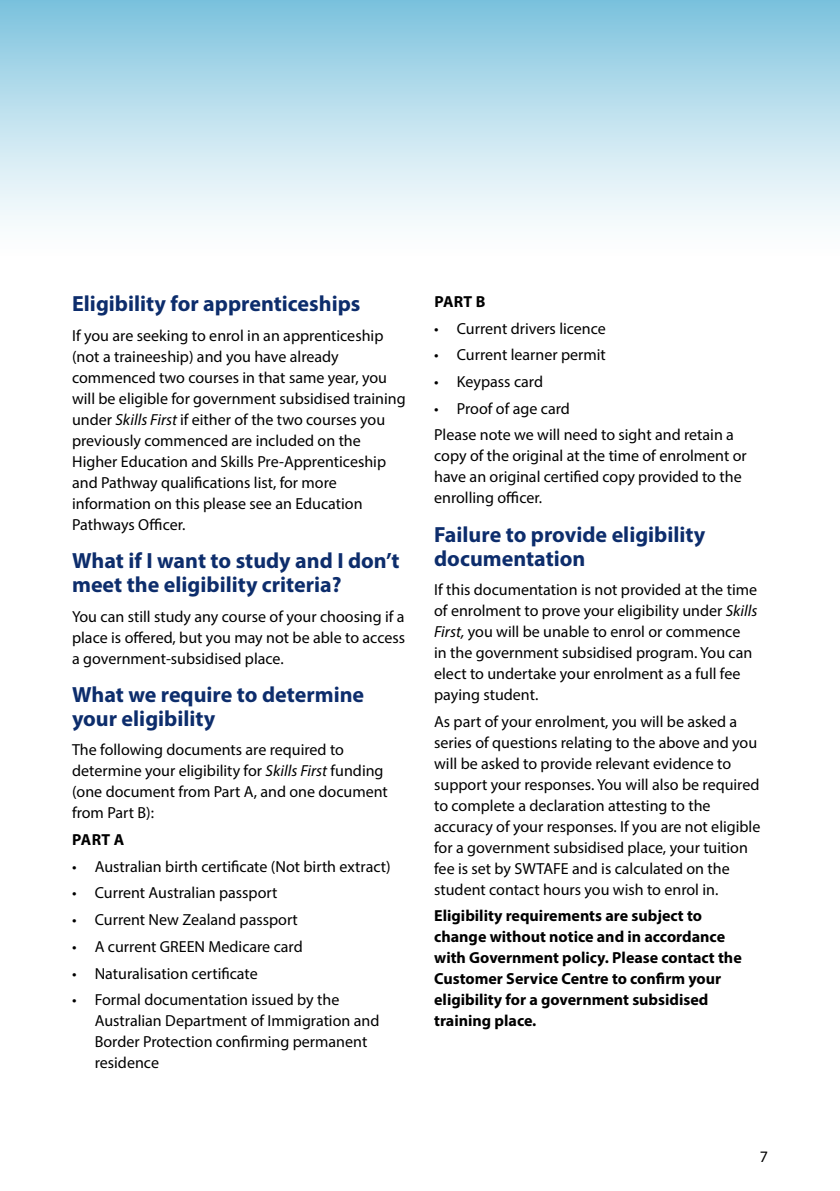
<style>
.page{position:relative;width:840px;height:1191px;background:#fff}
.page>*{position:absolute;margin:0;border:0;box-sizing:border-box;transform-origin:0 0}
.t1{font:700 22px/24px "Myriad Pro";color:#0d2d6c}
.t2{font:16px/21px "Myriad Pro";color:#000}
.t3{font:700 16px/21px "Myriad Pro";color:#000}
.s1{font-style:italic}
</style>
<div class="page">
<div style="left:0;top:0;width:839px;height:257px;background:linear-gradient(to bottom,#80c4de,#fff)"></div>
<h1 class="t1" style="left:72px;top:291px;width:290px">Eligibility for apprenticeships</h1>
<p class="t2" style="left:72px;top:325px;width:335px">If you are seeking to enrol in an apprenticeship (not a traineeship) and you have already commenced two courses in that same year, you will be eligible for government subsidised training under <span class="s1">Skills First</span> if either of the two courses you previously commenced are included on the Higher Education and Skills Pre-Apprenticeship and Pathway qualifications list, for more information on this please see an Education Pathways Officer.</p>
<h1 class="t1" style="left:72px;top:548px;width:329px">What if I want to study and I don’t meet the eligibility criteria?</h1>
<p class="t2" style="left:72px;top:605px;width:334px;text-align:justify">You can still study any course of your choosing if a place is offered, but you may not be able to access a government-subsidised place.</p>
<h1 class="t1" style="left:72px;top:682px;width:293px">What we require to determine your eligibility</h1>
<p class="t2" style="left:72px;top:739px;width:317px">The following documents are required to determine your eligibility for <span class="s1">Skills First</span> funding (one document from Part A, and one document from Part B):</p>
<p class="t3" style="left:72px;top:828px;width:53px">Part A</p>
<p class="t2" style="left:72px;top:855px;width:320px">• Australian birth certificate (Not birth extract)</p>
<p class="t2" style="left:72px;top:882px;width:207px">• Current Australian passport</p>
<p class="t2" style="left:72px;top:909px;width:227px">• Current New Zealand passport</p>
<p class="t2" style="left:72px;top:935px;width:232px">• A current GREEN Medicare card</p>
<p class="t2" style="left:72px;top:962px;width:187px">• Naturalisation certificate</p>
<p class="t2" style="left:95px;top:989px;width:286px;text-indent:-23px">• Formal documentation issued by the<br>Australian Department of Immigration and<br>Border Protection confirming permanent residence</p>
<p class="t3" style="left:434px;top:290px;width:53px">Part B</p>
<p class="t2" style="left:434px;top:317px;width:173px">• Current drivers licence</p>
<p class="t2" style="left:434px;top:344px;width:173px">• Current learner permit</p>
<p class="t2" style="left:434px;top:371px;width:110px">• Keypass card</p>
<p class="t2" style="left:434px;top:395px;width:301px;line-height:26.6px">• Proof of age card<br>Please note we will need to sight and retain a</p>
<p class="t2" style="left:434px;top:445px;width:314px">copy of the original at the time of enrolment or have an original certified copy provided to the enrolling officer.</p>
<h1 class="t1" style="left:434px;top:521px;width:272px">Failure to provide eligibility documentation</h1>
<p class="t2" style="left:434px;top:579px;width:325px">If this documentation is not provided at the time of enrolment to prove your eligibility under <span class="s1">Skills First,</span> you will be unable to enrol or commence<br>in the government subsidised program. You can elect to undertake your enrolment as a full fee paying student.</p>
<p class="t2" style="left:434px;top:710px;width:327px">As part of your enrolment, you will be asked a series of questions relating to the above and you will be asked to provide relevant evidence to support your responses. You will also be required to complete a declaration attesting to the accuracy of your responses. If you are not eligible for a government subsidised place, your tuition fee is set by SWTAFE and is calculated on the student contact hours you wish to enrol in.</p>
<p class="t3" style="left:434px;top:905px;width:309px">Eligibility requirements are subject to change without notice and in accordance with Government policy. Please contact the Customer Service Centre to confirm your eligibility for a government subsidised training place.</p>
<p class="t2" style="left:759px;top:1145px;width:10px">7</p>
</div>
